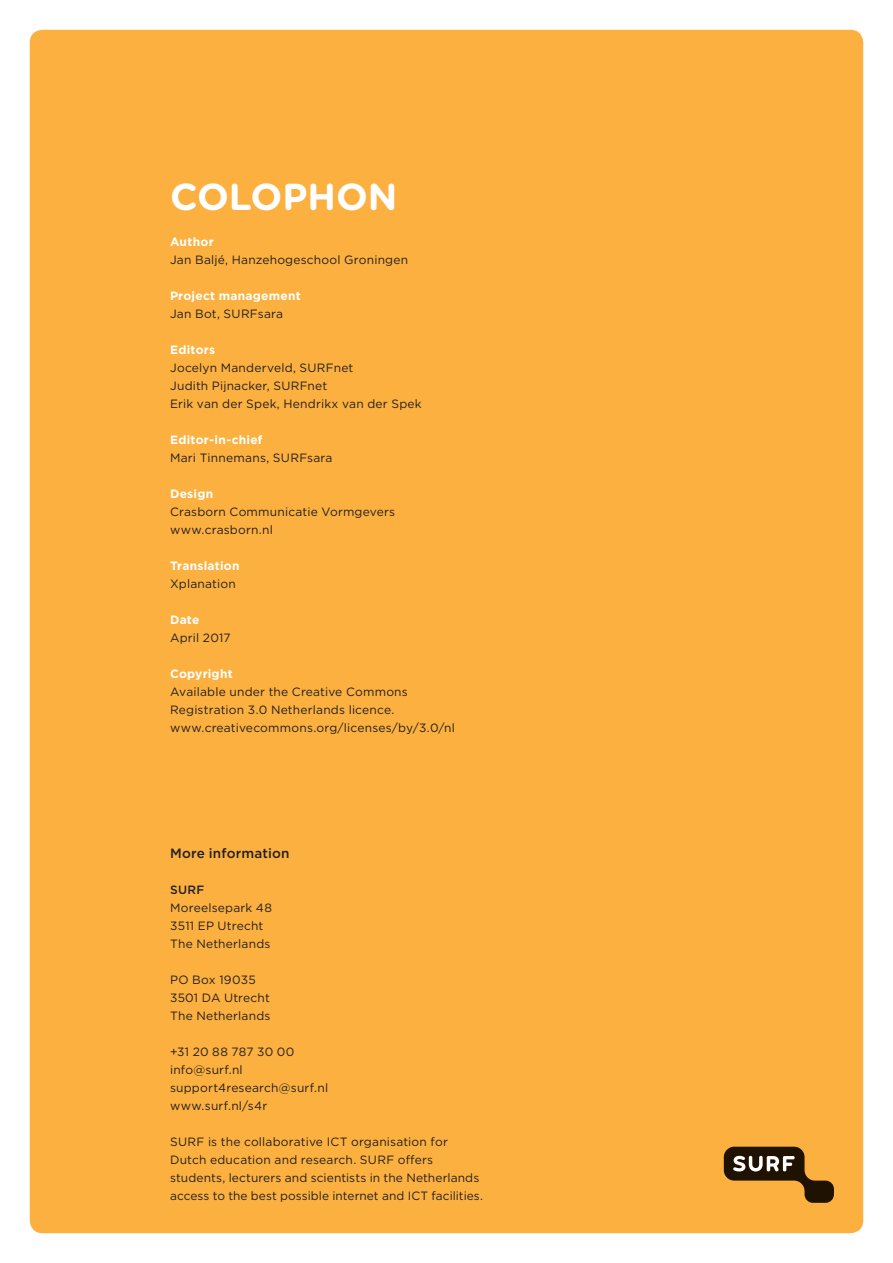
<style>
.page{position:relative;width:893px;height:1263px;background:#fff}
.page>*{position:absolute;margin:0;border:0;box-sizing:border-box;transform-origin:0 0}
.t1{font:700 37.5px "Gotham Rounded";color:#fff}
.t2{font:500 13.5px "Gotham";letter-spacing:.01em;color:#231f20}
.t3{font:12px/18px "Gotham";letter-spacing:.015em;color:#231f20}
.t4{font:700 12px "Gotham";letter-spacing:.02em;color:#fff}
.t5{font:500 12px "Gotham";color:#231f20}
</style>
<div class="page">
<div style="left:30px;top:30px;width:833px;height:1203px;background:#fbb03f;border-radius:13px"></div>
<svg style="left:724px;top:1147px;width:110px;height:56px"></svg>
<h1 class="t1" style="left:170px;top:169px;width:229px">COLOPHON</h1>
<p class="t4" style="left:170px;top:234px;width:45px">Author</p>
<p class="t3" style="left:170px;top:250px;width:240px">Jan Baljé, Hanzehogeschool Groningen</p>
<p class="t4" style="left:170px;top:288px;width:132px">Project management</p>
<p class="t3" style="left:170px;top:304px;width:115px">Jan Bot, SURFsara</p>
<p class="t4" style="left:170px;top:342px;width:47px">Editors</p>
<p class="t3" style="left:170px;top:358px;width:253px">Jocelyn Manderveld, SURFnet<br>Judith Pijnacker, SURFnet<br>Erik van der Spek, Hendrikx van der Spek</p>
<p class="t4" style="left:170px;top:432px;width:94px">Editor-in-chief</p>
<p class="t3" style="left:170px;top:448px;width:164px">Mari Tinnemans, SURFsara</p>
<p class="t4" style="left:170px;top:486px;width:45px">Design</p>
<p class="t3" style="left:170px;top:502px;width:227px">Crasborn Communicatie Vormgevers www.crasborn.nl</p>
<p class="t4" style="left:170px;top:558px;width:71px">Translation</p>
<p class="t3" style="left:170px;top:574px;width:67px">Xplanation</p>
<p class="t4" style="left:170px;top:612px;width:31px">Date</p>
<p class="t3" style="left:170px;top:628px;width:62px">April 2017</p>
<p class="t4" style="left:170px;top:666px;width:64px">Copyright</p>
<p class="t3" style="left:170px;top:682px;width:286px">Available under the Creative Commons<br>Registration 3.0 Netherlands licence. www.creativecommons.org/licenses/by/3.0/nl</p>
<p class="t2" style="left:170px;top:844px;width:121px">More information</p>
<p class="t5" style="left:170px;top:882px;width:36px">SURF</p>
<p class="t3" style="left:170px;top:898px;width:103px">Moreelsepark 48<br>3511 EP Utrecht<br>The Netherlands</p>
<p class="t3" style="left:170px;top:970px;width:102px">PO Box 19035<br>3501 DA Utrecht<br>The Netherlands</p>
<p class="t3" style="left:170px;top:1042px;width:160px">+31 20 88 787 30 00 info@surf.nl support4research@surf.nl www.surf.nl/s4r</p>
<p class="t3" style="left:170px;top:1132px;width:314px">SURF is the collaborative ICT organisation for Dutch education and research. SURF offers students, lecturers and scientists in the Netherlands access to the best possible internet and ICT facilities.</p>
</div>
